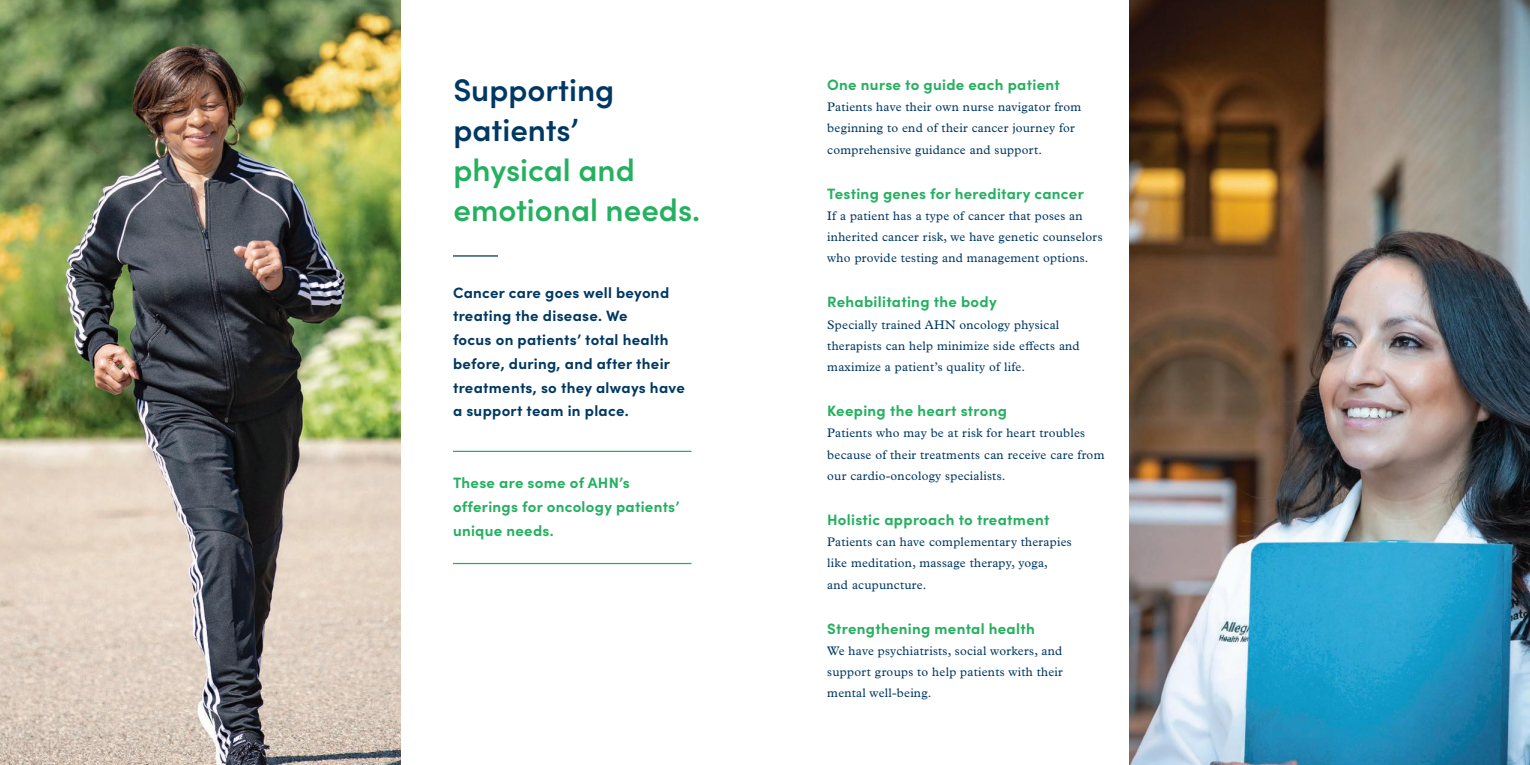
<style>
.page{position:relative;width:1530px;height:765px;background:#fff}
.page>*{position:absolute;margin:0;border:0;box-sizing:border-box;transform-origin:0 0}
.t1{font:600 31.25px/40px "Sofia Pro";color:#25b060}
.t2{font:600 31.25px/40px "Sofia Pro";color:#003863}
.t3{font:700 15px/23.8px "Sofia Pro";letter-spacing:.02em;color:#25b060}
.t4{font:700 15px/23.8px "Sofia Pro";letter-spacing:.02em;color:#003863}
.t5{font:12.5px/21.2px "Plantin MT Pro";letter-spacing:.02em;color:#003863}
</style>
<div class="page">
<img style="left:1129px;top:0;width:401px;height:765px">
<hr style="left:453px;top:255px;width:45px;height:2px;background:#003863">
<hr style="left:453px;top:451px;width:238px;height:1px;background:#25b060">
<hr style="left:453px;top:563px;width:238px;height:1px;background:#25b060">
<img style="left:0;top:0;width:400px;height:765px">
<h1 class="t2" style="left:453px;top:68px;width:162px">Supporting patients’</h1>
<h1 class="t1" style="left:453px;top:148px;width:248px">physical and emotional needs.</h1>
<p class="t4" style="left:453px;top:279px;width:233px">Cancer care goes well beyond treating the disease. We<br>focus on patients’ total health before, during, and after their treatments, so they always have a support team in place.</p>
<p class="t3" style="left:453px;top:470px;width:228px">These are some of AHN’s offerings for oncology patients’ unique needs.</p>
<p class="t3" style="left:827px;top:71px;width:234px">One nurse to guide each patient</p>
<p class="t5" style="left:827px;top:96px;width:255px">Patients have their own nurse navigator from beginning to end of their cancer journey for comprehensive guidance and support.</p>
<p class="t3" style="left:827px;top:180px;width:258px">Testing genes for hereditary cancer</p>
<p class="t5" style="left:827px;top:205px;width:277px">If a patient has a type of cancer that poses an inherited cancer risk, we have genetic counselors who provide testing and management options.</p>
<p class="t3" style="left:827px;top:289px;width:171px">Rehabilitating the body</p>
<p class="t5" style="left:827px;top:314px;width:254px">Specially trained AHN oncology physical therapists can help minimize side effects and maximize a patient’s quality of life.</p>
<p class="t3" style="left:827px;top:398px;width:181px">Keeping the heart strong</p>
<p class="t5" style="left:827px;top:423px;width:279px">Patients who may be at risk for heart troubles because of their treatments can receive care from our cardio-oncology specialists.</p>
<p class="t3" style="left:827px;top:506px;width:224px">Holistic approach to treatment</p>
<p class="t5" style="left:827px;top:531px;width:246px">Patients can have complementary therapies like meditation, massage therapy, yoga, and acupuncture.</p>
<p class="t3" style="left:827px;top:615px;width:209px">Strengthening mental health</p>
<p class="t5" style="left:827px;top:640px;width:237px;text-align:justify">We have psychiatrists, social workers, and support groups to help patients with their mental well-being.</p>
</div>
